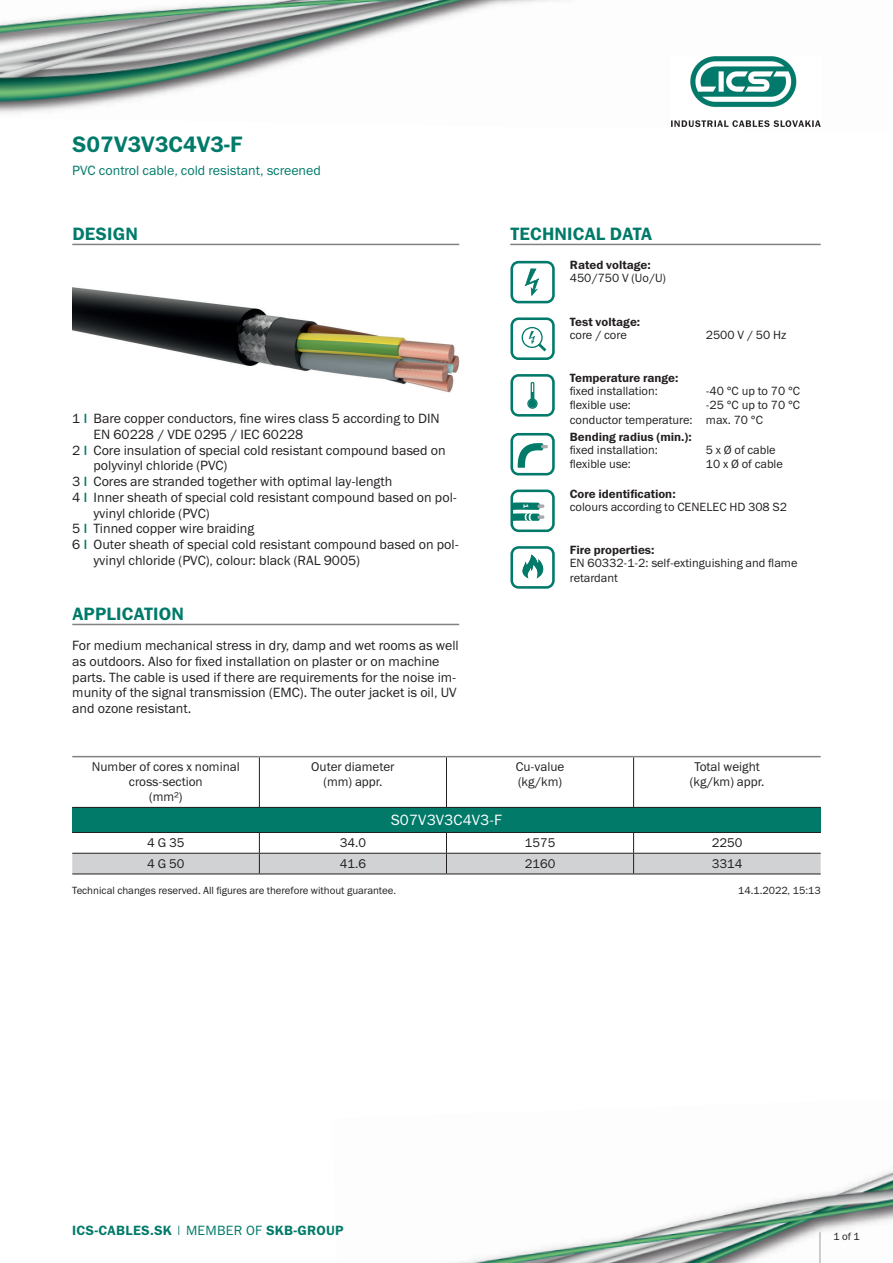
<style>
.page{position:relative;width:893px;height:1263px;background:#fff}
.page>*{position:absolute;margin:0;border:0;box-sizing:border-box;transform-origin:0 0}
.PRODUCT_NAME_Headlin{font:22.5px "Franklin Gothic Demi ITC";color:#017a6a}
.RUBRIK_Headlines{font:18px "Franklin Gothic Demi ITC";letter-spacing:.01em;color:#017a6a}
.TABLE_Headline{font:15px "Franklin Gothic Book ITC";letter-spacing:.01em;color:#fff}
.DESIGN_Description_T{font:13.5px/15.8px "Franklin Gothic Book ITC";color:#231f20}
.RUNNING_TEXT{font:13.5px/15.8px "Franklin Gothic Book ITC";color:#231f20}
.PRODUCT_NAME_Subhead{font:13.5px "Franklin Gothic Book ITC";color:#017a6a}
.Fusszeile_Datenblatt{font:13.5px "Franklin Gothic Demi ITC";letter-spacing:.02em;color:#017a6a}
.Table_Text_Align_Cen{font:12.75px/15px "Franklin Gothic Book ITC";color:#231f20;text-align:center}
.Technical_Data_Regul{font:12px/14.2px "Franklin Gothic Book ITC";color:#231f20}
.Technical_Data_Bold{font:12px "Franklin Gothic Demi ITC";color:#231f20}
.INFOTEXT_Small_7pt{font:10.5px "Franklin Gothic Book ITC";color:#231f20}
.s1{font-family:"Franklin Gothic Demi ITC";color:#017a6a}
.s2{font-family:"Franklin Gothic Book ITC"}
</style>
<div class="page">
<img style="left:0;top:0;width:672px;height:127px">
<img style="left:459px;top:1171px;width:434px;height:92px">
<hr style="left:819px;top:1232px;width:2px;height:31px;background:#bcbdc0">
<img style="left:672px;top:56px;width:149px;height:71px">
<hr style="left:72px;top:244px;width:387px;height:1px;background:#808285">
<img style="left:72px;top:287px;width:387px;height:106px">
<hr style="left:72px;top:624px;width:387px;height:1px;background:#808285">
<hr style="left:510px;top:244px;width:311px;height:1px;background:#808285">
<svg style="left:510px;top:261px;width:45px;height:42px"></svg>
<svg style="left:510px;top:317px;width:45px;height:43px"></svg>
<svg style="left:510px;top:374px;width:45px;height:43px"></svg>
<svg style="left:510px;top:433px;width:45px;height:42px"></svg>
<svg style="left:510px;top:489px;width:45px;height:43px"></svg>
<svg style="left:510px;top:546px;width:45px;height:43px"></svg>
<div style="left:72px;top:807px;width:749px;height:25px;background:#017a6a"></div>
<hr style="left:72px;top:756px;width:187px;height:1px;background:#808285">
<hr style="left:259px;top:756px;width:187px;height:1px;background:#808285">
<hr style="left:446px;top:756px;width:188px;height:1px;background:#808285">
<hr style="left:634px;top:756px;width:187px;height:1px;background:#808285">
<hr style="left:259px;top:757px;width:1px;height:50px;background:#231f20">
<hr style="left:446px;top:757px;width:1px;height:50px;background:#231f20">
<hr style="left:633px;top:757px;width:1px;height:50px;background:#231f20">
<hr style="left:72px;top:807px;width:187px;height:1px;background:#231f20">
<hr style="left:259px;top:807px;width:187px;height:1px;background:#231f20">
<hr style="left:446px;top:807px;width:188px;height:1px;background:#231f20">
<hr style="left:634px;top:807px;width:187px;height:1px;background:#231f20">
<hr style="left:72px;top:832px;width:187px;height:1px;background:#231f20">
<hr style="left:259px;top:832px;width:187px;height:1px;background:#231f20">
<hr style="left:446px;top:832px;width:188px;height:1px;background:#231f20">
<hr style="left:634px;top:832px;width:187px;height:1px;background:#231f20">
<svg style="left:72px;top:833px;width:749px;height:40px"></svg>
<hr style="left:72px;top:873px;width:187px;height:1px;background:#231f20">
<hr style="left:259px;top:873px;width:187px;height:1px;background:#231f20">
<hr style="left:446px;top:873px;width:188px;height:1px;background:#231f20">
<hr style="left:634px;top:873px;width:187px;height:1px;background:#231f20">
<p class="PRODUCT_NAME_Headlin" style="left:72px;top:130px;width:172px">S07V3V3C4V3-F</p>
<p class="PRODUCT_NAME_Subhead" style="left:72px;top:162px;width:250px">PVC control cable, cold resistant, screened</p>
<p class="RUBRIK_Headlines" style="left:72px;top:223px;width:67px">DESIGN</p>
<p class="DESIGN_Description_T" style="left:94px;top:410px;width:348px;text-indent:-21px">1 <span class="s1">|</span> Bare copper conductors, fine wires class 5 according to DIN<br>EN 60228 / VDE 0295 / IEC 60228</p>
<p class="DESIGN_Description_T" style="left:94px;top:442px;width:354px;text-indent:-21px">2 <span class="s1">|</span> Core insulation of special cold resistant compound based on polyvinyl chloride (PVC)</p>
<p class="DESIGN_Description_T" style="left:72px;top:473px;width:321px">3 <span class="s1">|</span> Cores are stranded together with optimal lay-length</p>
<p class="DESIGN_Description_T" style="left:94px;top:489px;width:365px;text-indent:-21px">4 <span class="s1">|</span> Inner sheath of special cold resistant compound based on pol&shy;yvinyl chloride (PVC)</p>
<p class="DESIGN_Description_T" style="left:72px;top:521px;width:184px">5 <span class="s1">|</span> Tinned copper wire braiding</p>
<p class="DESIGN_Description_T" style="left:94px;top:536px;width:367px;text-indent:-21px">6 <span class="s1">|</span> Outer sheath of special cold resistant compound based on pol&shy;yvinyl chloride (PVC), colour: black (RAL 9005)</p>
<p class="RUBRIK_Headlines" style="left:72px;top:603px;width:113px">APPLICATION</p>
<p class="RUNNING_TEXT" style="left:72px;top:637px;width:388px">For medium mechanical stress in dry, damp and wet rooms as well as outdoors. Also for fixed installation on plaster or on machine parts. The cable is used if there are requirements for the noise im&shy;munity of the signal transmission (EMC). The outer jacket is oil, UV and ozone resistant.</p>
<p class="RUBRIK_Headlines" style="left:510px;top:223px;width:143px">TECHNICAL DATA</p>
<p class="Technical_Data_Bold" style="left:570px;top:258px;width:83px">Rated voltage:</p>
<p class="Technical_Data_Regul" style="left:570px;top:270px;width:98px">450/750 V (Uo/U)</p>
<p class="Technical_Data_Bold" style="left:570px;top:314px;width:72px">Test voltage:</p>
<p class="Technical_Data_Regul" style="left:570px;top:327px;width:58px">core / core</p>
<p class="Technical_Data_Regul" style="left:706px;top:327px;width:82px">2500 V / 50 Hz</p>
<p class="Technical_Data_Bold" style="left:570px;top:371px;width:110px">Temperature range:</p>
<p class="Technical_Data_Regul" style="left:570px;top:384px;width:90px">fixed installation:</p>
<p class="Technical_Data_Regul" style="left:706px;top:384px;width:96px">-40 °C up to 70 °C</p>
<p class="Technical_Data_Regul" style="left:570px;top:398px;width:63px">flexible use:</p>
<p class="Technical_Data_Regul" style="left:706px;top:398px;width:96px">-25 °C up to 70 °C</p>
<p class="Technical_Data_Regul" style="left:570px;top:412px;width:124px">conductor temperature:</p>
<p class="Technical_Data_Regul" style="left:706px;top:412px;width:59px">max. 70 °C</p>
<p class="Technical_Data_Bold" style="left:570px;top:430px;width:124px">Bending radius (min.):</p>
<p class="Technical_Data_Regul" style="left:570px;top:443px;width:90px">fixed installation:</p>
<p class="Technical_Data_Regul" style="left:706px;top:443px;width:71px">5 x Ø of cable</p>
<p class="Technical_Data_Regul" style="left:570px;top:457px;width:63px">flexible use:</p>
<p class="Technical_Data_Regul" style="left:706px;top:457px;width:79px">10 x Ø of cable</p>
<p class="Technical_Data_Bold" style="left:570px;top:486px;width:107px">Core identification:</p>
<p class="Technical_Data_Regul" style="left:570px;top:499px;width:219px">colours according to CENELEC HD 308 S2</p>
<p class="Technical_Data_Bold" style="left:570px;top:543px;width:86px">Fire properties:</p>
<p class="Technical_Data_Regul" style="left:570px;top:556px;width:229px">EN 60332-1-2: self-extinguishing and flame retardant</p>
<p class="Table_Text_Align_Cen" style="left:92px;top:759px;width:150px">Number of cores x nominal cross-section</p>
<p class="Table_Text_Align_Cen" style="left:149px;top:789px;width:35px">(mm²)</p>
<p class="Table_Text_Align_Cen" style="left:311px;top:759px;width:85px">Outer diameter</p>
<p class="Table_Text_Align_Cen" style="left:323px;top:774px;width:60px">(mm) appr.</p>
<p class="TABLE_Headline" style="left:391px;top:810px;width:113px">S07V3V3C4V3-F</p>
<p class="Table_Text_Align_Cen" style="left:516px;top:759px;width:50px">Cu-value</p>
<p class="Table_Text_Align_Cen" style="left:518px;top:774px;width:45px">(kg/km)</p>
<p class="Table_Text_Align_Cen" style="left:694px;top:759px;width:67px">Total weight</p>
<p class="Table_Text_Align_Cen" style="left:690px;top:774px;width:76px">(kg/km) appr.</p>
<p class="Table_Text_Align_Cen" style="left:147px;top:835px;width:39px">4 G 35</p>
<p class="Table_Text_Align_Cen" style="left:340px;top:835px;width:28px">34.0</p>
<p class="Table_Text_Align_Cen" style="left:525px;top:835px;width:32px">1575</p>
<p class="Table_Text_Align_Cen" style="left:712px;top:835px;width:32px">2250</p>
<p class="Table_Text_Align_Cen" style="left:147px;top:856px;width:39px">4 G 50</p>
<p class="Table_Text_Align_Cen" style="left:340px;top:856px;width:28px">41.6</p>
<p class="Table_Text_Align_Cen" style="left:525px;top:856px;width:32px">2160</p>
<p class="Table_Text_Align_Cen" style="left:712px;top:856px;width:32px">3314</p>
<p class="INFOTEXT_Small_7pt" style="left:72px;top:884px;width:325px">Technical changes reserved. All figures are therefore without guarantee.</p>
<p class="INFOTEXT_Small_7pt" style="left:738px;top:884px;width:84px">14.1.2022, 15:13</p>
<p class="Fusszeile_Datenblatt" style="left:72px;top:1222px;width:273px">ICS-CABLES.SK <span class="s2">| MEMBER OF</span> SKB-GROUP</p>
<p class="INFOTEXT_Small_7pt" style="left:833px;top:1230px;width:28px">1 of 1</p>
</div>
